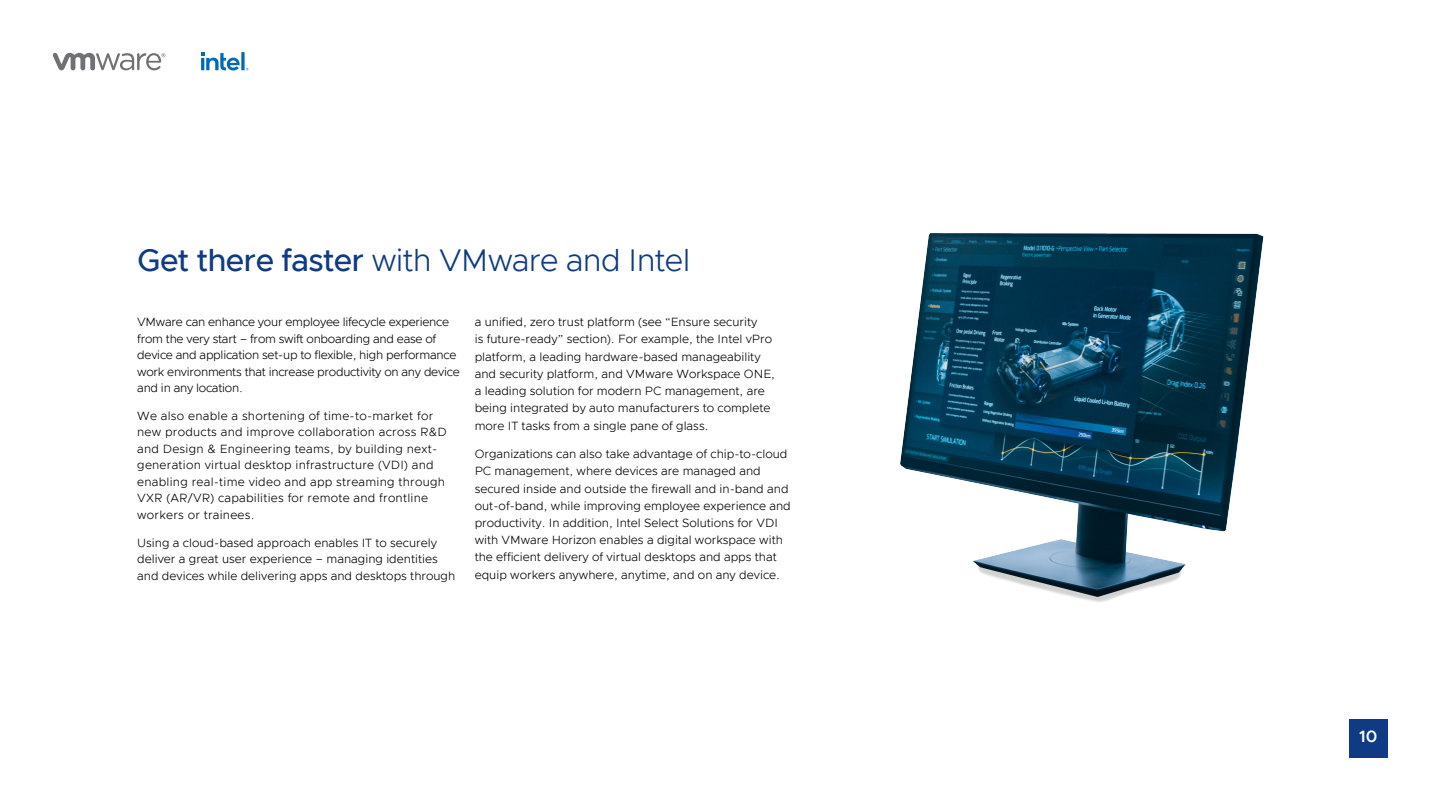
<style>
.page{position:relative;width:1440px;height:810px;background:#fff}
.page>*{position:absolute;margin:0;border:0;box-sizing:border-box;transform-origin:0 0}
.t1{font:300 31.42px "Metropolis";letter-spacing:-.02em;color:#0e3b83}
.t2{font:600 16.5px "Metropolis";color:#fff}
.t3{font:300 12px/17.2px "Metropolis";color:#000}
.t4{font:300 12px/16.5px "Metropolis";letter-spacing:.02em;color:#000}
.t5{font:300 12px/16.5px "Metropolis";letter-spacing:-.02em;color:#000}
.s1{font-weight:500}
</style>
<div class="page">
<img style="left:900px;top:233px;width:364px;height:369px">
<svg style="left:53px;top:52px;width:112px;height:18px"></svg>
<svg style="left:201px;top:52px;width:47px;height:18px"></svg>
<div style="left:1349px;top:719px;width:39px;height:39px;background:#0e3b83"></div>
<h1 class="t1" style="left:137px;top:241px;width:555px"><span class="s1">Get there faster</span> with VMware and Intel</h1>
<p class="t5" style="left:137px;top:314px;width:324px">VMware can enhance your employee lifecycle experience from the very start – from swift onboarding and ease of device and application set-up to flexible, high performance work environments that increase productivity on any device and in any location.</p>
<p class="t4" style="left:137px;top:407px;width:311px">We also enable a shortening of time-to-market for new products and improve collaboration across R&amp;D and Design &amp; Engineering teams, by building next&shy;generation virtual desktop infrastructure (VDI) and enabling real-time video and app streaming through VXR (AR/VR) capabilities for remote and frontline workers or trainees.</p>
<p class="t3" style="left:137px;top:534px;width:320px;line-height:16.5px">Using a cloud-based approach enables IT to securely deliver a great user experience – managing identities and devices while delivering apps and desktops through</p>
<p class="t3" style="left:475px;top:313px;width:302px">a unified, zero trust platform (see “Ensure security<br>is future-ready” section). For example, the Intel vPro platform, a leading hardware-based manageability and security platform, and VMware Workspace ONE, a leading solution for modern PC management, are being integrated by auto manufacturers to complete more IT tasks from a single pane of glass.</p>
<p class="t3" style="left:475px;top:445px;width:318px">Organizations can also take advantage of chip-to-cloud PC management, where devices are managed and secured inside and outside the firewall and in-band and out-of-band, while improving employee experience and productivity. In addition, Intel Select Solutions for VDI with VMware Horizon enables a digital workspace with the efficient delivery of virtual desktops and apps that equip workers anywhere, anytime, and on any device.</p>
<h2 class="t2" style="left:1359px;top:726px;width:20px">10</h2>
</div>
